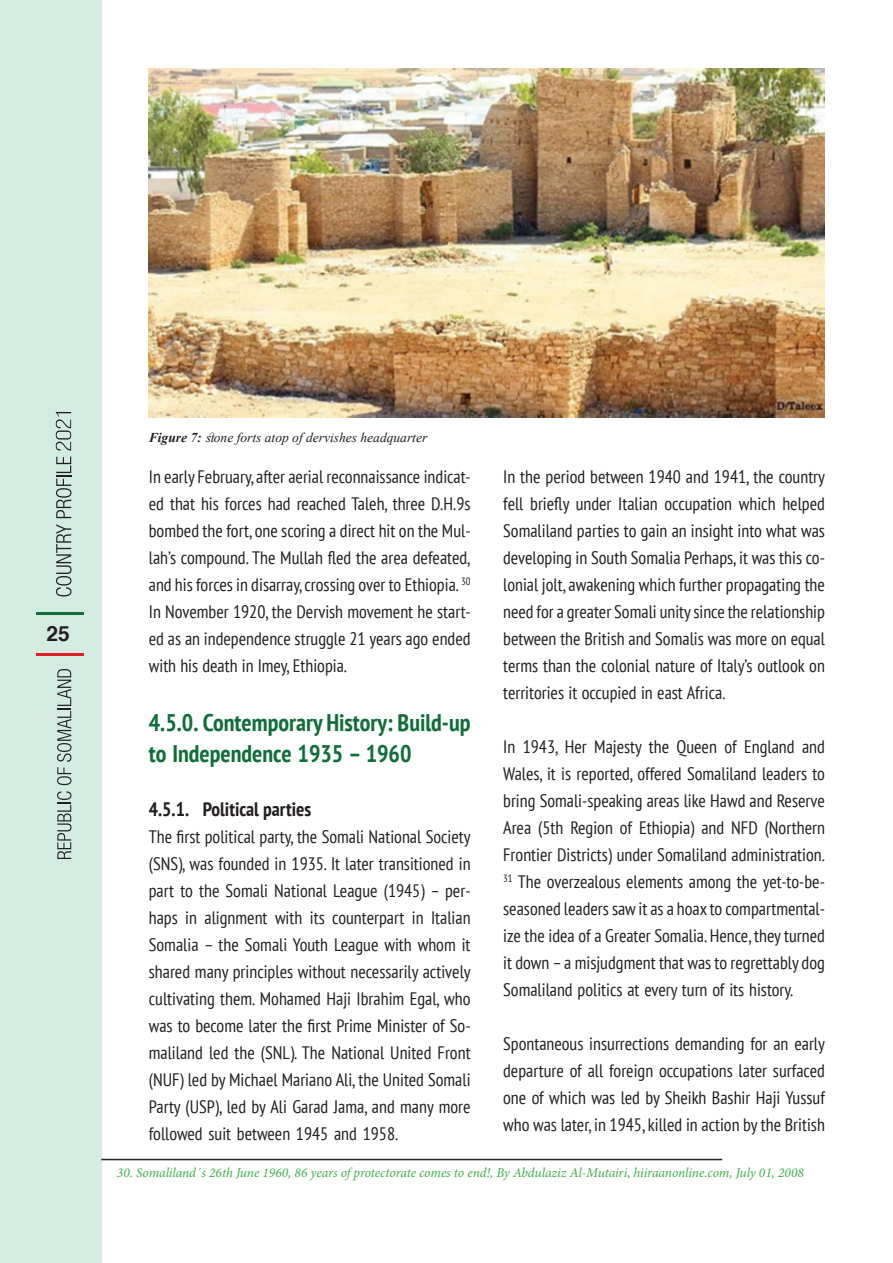
<style>
.page{position:relative;width:893px;height:1263px;background:#fff}
.page>*{position:absolute;margin:0;border:0;box-sizing:border-box;transform-origin:0 0}
.t1{font:700 condensed 24px/31.5px "PT Sans";color:#106e3a}
.t2{font:700 21px "Helvetica";color:#231f20}
.t3{font:700 condensed 19.5px "PT Sans";color:#231f20}
.t4{font:condensed 18px/27px "PT Sans";color:#231f20;text-align:justify}
.t5{font:italic 13.5px "Minion Pro";letter-spacing:-.01em;color:#40ae49}
.t6{font:italic 13.5px "Times New Roman";color:#231f20}
.s1{font-weight:700}
</style>
<div class="page">
<div style="left:0;top:0;width:101px;height:1263px;background:#d4ebe2"></div>
<svg style="left:57px;top:791px;width:14px;height:68px"></svg>
<svg style="left:57px;top:669px;width:14px;height:116px"></svg>
<svg style="left:56px;top:524px;width:15px;height:72px"></svg>
<svg style="left:56px;top:456px;width:15px;height:62px"></svg>
<hr style="left:36px;top:654px;width:48px;height:2px;background:#e01e26">
<hr style="left:36px;top:613px;width:48px;height:2px;background:#106e3a">
<svg style="left:56px;top:412px;width:15px;height:38px"></svg>
<img style="left:149px;top:68px;width:676px;height:350px">
<hr style="left:101px;top:1159px;width:621px;height:1px;background:#231f20">
<p class="t2" style="left:47px;top:621px;width:25px">25</p>
<p class="t6" style="left:149px;top:428px;width:280px"><span class="s1">Figure 7:</span> stone forts atop of dervishes headquarter</p>
<p class="t4" style="left:149px;top:463px;width:323px">In early February, after aerial reconnaissance indicat&shy;ed that his forces had reached Taleh, three D.H.9s bombed the fort, one scoring a direct hit on the Mul&shy;lah’s compound. The Mullah fled the area defeated, and his forces in disarray, crossing over to Ethiopia. <sup>30<br></sup>In November 1920, the Dervish movement he start&shy;ed as an independence struggle 21 years ago ended with his death in Imey, Ethiopia.</p>
<p class="t1" style="left:149px;top:706px;width:323px">4.5.0. Contemporary History: Build-up to Independence 1935 – 1960</p>
<p class="t3" style="left:149px;top:796px;width:164px">4.5.1. Political parties</p>
<p class="t4" style="left:149px;top:823px;width:323px">The first political party, the Somali National Society (SNS), was founded in 1935. It later transitioned in part to the Somali National League (1945) – per&shy;haps in alignment with its counterpart in Italian Somalia – the Somali Youth League with whom it shared many principles without necessarily actively cultivating them. Mohamed Haji Ibrahim Egal, who was to become later the first Prime Minister of So&shy;maliland led the (SNL). The National United Front (NUF) led by Michael Mariano Ali, the United Somali Party (USP), led by Ali Garad Jama, and many more followed suit between 1945 and 1958.</p>
<p class="t4" style="left:503px;top:463px;width:323px">In the period between 1940 and 1941, the country fell briefly under Italian occupation which helped Somaliland parties to gain an insight into what was developing in South Somalia Perhaps, it was this co&shy;lonial jolt, awakening which further propagating the need for a greater Somali unity since the relationship between the British and Somalis was more on equal terms than the colonial nature of Italy’s outlook on territories it occupied in east Africa.</p>
<p class="t4" style="left:503px;top:733px;width:323px">In 1943, Her Majesty the Queen of England and Wales, it is reported, offered Somaliland leaders to bring Somali-speaking areas like Hawd and Reserve Area (5th Region of Ethiopia) and NFD (Northern Frontier Districts) under Somaliland administration.<br><sup>31</sup> The overzealous elements among the yet-to-be&shy;seasoned leaders saw it as a hoax to compartmental&shy;ize the idea of a Greater Somalia. Hence, they turned it down – a misjudgment that was to regrettably dog Somaliland politics at every turn of its history.</p>
<p class="t4" style="left:503px;top:1030px;width:323px">Spontaneous insurrections demanding for an early departure of all foreign occupations later surfaced one of which was led by Sheikh Bashir Haji Yussuf who was later, in 1945, killed in action by the British</p>
<p class="t5" style="left:117px;top:1164px;width:688px">30. Somaliland´s 26th June 1960, 86 years of protectorate comes to end!, By Abdulaziz Al-Mutairi, hiiraanonline.com, July 01, 2008</p>
</div>
